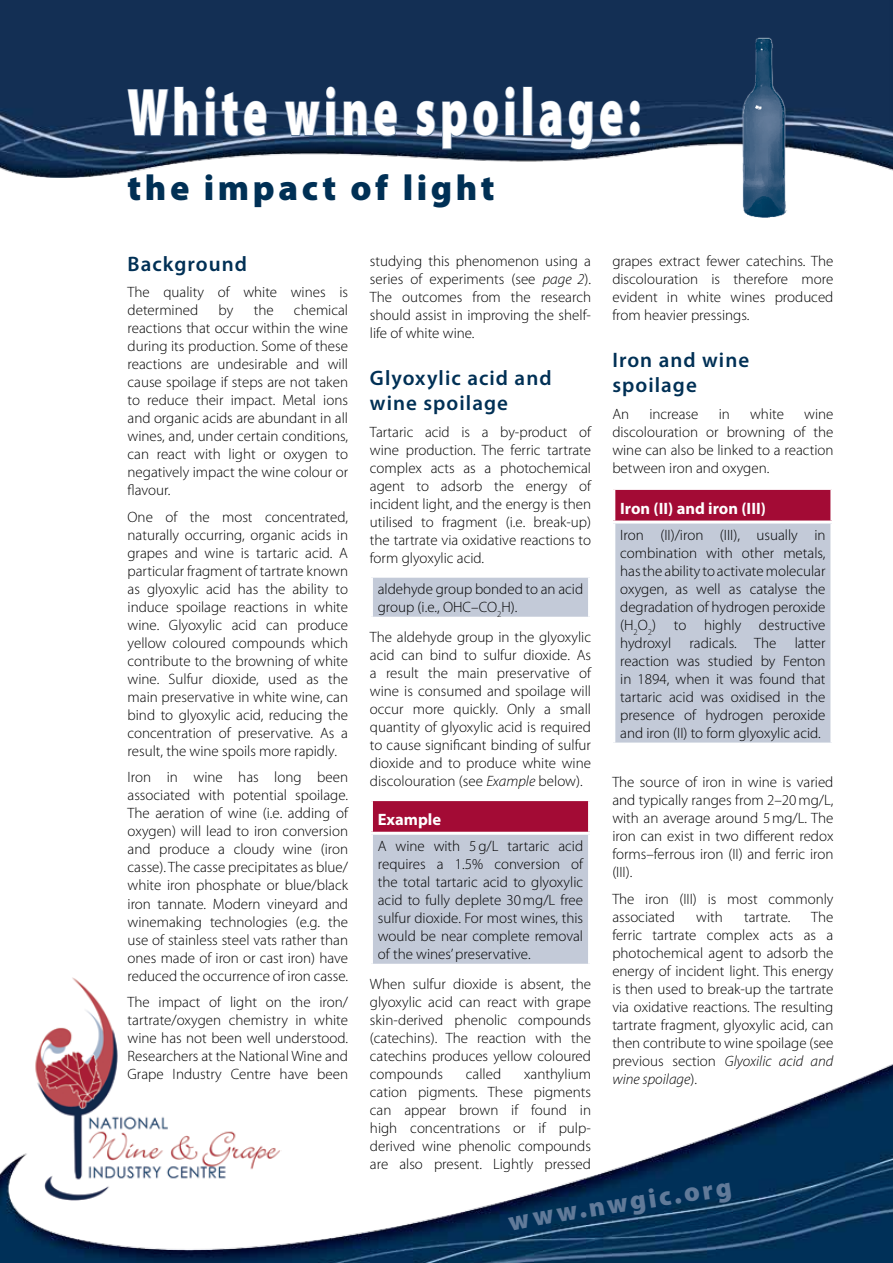
<style>
.page{position:relative;width:893px;height:1263px;background:#fff}
.page>*{position:absolute;margin:0;border:0;box-sizing:border-box;transform-origin:0 0}
.t1{font:900 67.5px "Myriad Pro";letter-spacing:.1em;color:#fff;scale:.67 1}
.t2{font:900 36px "Myriad Pro";letter-spacing:.1em;color:#003055}
.t3{font:900 27px "Myriad Pro";color:#617a99}
.t4{font:600 21px/25.2px "Myriad Pro";letter-spacing:.05em;color:#003055}
.t5{font:700 16.5px "Myriad Pro";color:#fff}
.t6{font:300 15px/18px "Myriad Pro";color:#000;text-align:justify}
.s1{font-style:italic}
</style>
<div class="page">
<img style="left:0;top:0;width:893px;height:177px">
<img style="left:697px;top:28px;width:136px;height:190px">
<img style="left:36px;top:977px;width:82px;height:82px">
<svg style="left:126px;top:86px;width:72px;height:51px;background:#254064"></svg>
<svg style="left:205px;top:86px;width:63px;height:52px;background:#233e62"></svg>
<svg style="left:284px;top:86px;width:52px;height:51px;background:#2b476a"></svg>
<svg style="left:343px;top:100px;width:55px;height:38px;background:#324c6f"></svg>
<svg style="left:415px;top:86px;width:101px;height:64px;background:#264164"></svg>
<div style="left:523px;top:87px;width:9px;height:49px;border:2px solid #617a99"></div>
<svg style="left:538px;top:100px;width:103px;height:51px;background:#2d4769"></svg>
<img style="left:0;top:1059px;width:893px;height:204px">
<div style="left:371px;top:576px;width:219px;height:42px;background:#c3cad8"></div>
<hr style="left:370px;top:578px;width:3px;height:39px;background:#fff">
<hr style="left:588px;top:578px;width:3px;height:39px;background:#fff">
<hr style="left:370px;top:617px;width:221px;height:3px;background:#fff">
<hr style="left:370px;top:575px;width:221px;height:3px;background:#fff">
<div style="left:371px;top:799px;width:219px;height:34px;background:#a30b35"></div>
<div style="left:371px;top:833px;width:219px;height:132px;background:#c3cad8"></div>
<hr style="left:370px;top:835px;width:3px;height:129px;background:#fff">
<hr style="left:588px;top:835px;width:3px;height:129px;background:#fff">
<hr style="left:370px;top:964px;width:221px;height:3px;background:#fff">
<hr style="left:370px;top:798px;width:221px;height:3px;background:#fff">
<hr style="left:370px;top:801px;width:3px;height:31px;background:#fff">
<hr style="left:588px;top:801px;width:3px;height:31px;background:#fff">
<hr style="left:370px;top:832px;width:221px;height:3px;background:#fff">
<div style="left:614px;top:488px;width:218px;height:34px;background:#a30b35"></div>
<div style="left:614px;top:522px;width:218px;height:222px;background:#c3cad8"></div>
<hr style="left:612px;top:523px;width:3px;height:219px;background:#fff">
<hr style="left:830px;top:523px;width:3px;height:219px;background:#fff">
<hr style="left:612px;top:742px;width:221px;height:3px;background:#fff">
<hr style="left:612px;top:487px;width:221px;height:3px;background:#fff">
<hr style="left:612px;top:490px;width:3px;height:30px;background:#fff">
<hr style="left:830px;top:490px;width:3px;height:30px;background:#fff">
<hr style="left:612px;top:520px;width:221px;height:3px;background:#fff">
<svg style="left:508px;top:1209px;width:47px;height:22px"></svg>
<svg style="left:715px;top:1182px;width:17px;height:21px"></svg>
<h1 class="t1" style="left:128px;top:74px;width:767px">White wine spoilage:</h1>
<h2 class="t2" style="left:128px;top:167px;width:369px">the impact of light</h2>
<h3 class="t4" style="left:128px;top:251px;width:121px">Background</h3>
<p class="t6" style="left:128px;top:284px;width:222px">The quality of white wines is determined</p>
<p class="t6" style="left:128px;top:302px;width:222px;text-indent:166px">chemical reactions that occur within the wine during its production. Some of these reactions are undesirable and will cause spoilage if steps are not taken to reduce their impact. Metal ions and organic acids are abundant in all wines, and, under certain conditions, can react with light or oxygen to negatively impact the wine colour or flavour.</p>
<p class="t6" style="left:128px;top:508px;width:222px">One of the most concentrated, naturally occurring, organic acids in grapes and wine is tartaric acid. A particular fragment of tartrate known as glyoxylic acid has the ability to induce spoilage reactions in white wine. Glyoxylic acid can produce yellow coloured compounds which contribute to the browning of white wine. Sulfur dioxide, used as the main preservative in white wine, can bind to glyoxylic acid, reducing the concentration of preservative. As a result, the wine spoils more rapidly.</p>
<p class="t6" style="left:128px;top:769px;width:222px">Iron in wine has long been associated with potential spoilage.<br>The aeration of wine (i.e. adding of oxygen) will lead to iron conversion and produce a cloudy wine (iron casse). The casse precipitates as blue/ white iron phosphate or blue/black iron tannate. Modern vineyard and winemaking technologies (e.g. the use of stainless steel vats rather than ones made of iron or cast iron) have reduced the occurrence of iron casse.</p>
<p class="t6" style="left:128px;top:993px;width:222px">The impact of light on the iron/ tartrate/oxygen chemistry in white wine has not been well understood.<br>Researchers at the National Wine and Grape Industry Centre have been</p>
<p class="t6" style="left:219px;top:302px;width:16px">by</p>
<p class="t6" style="left:254px;top:302px;width:21px">the</p>
<p class="t6" style="left:370px;top:253px;width:223px">studying this phenomenon using a series of experiments (see <span class="s1">page 2</span>).<br>The outcomes from the research should assist in improving the shelf&shy;life of white wine.</p>
<h3 class="t4" style="left:370px;top:365px;width:183px">Glyoxylic acid and wine spoilage</h3>
<p class="t6" style="left:370px;top:423px;width:223px">Tartaric acid is a by-product of wine production. The ferric tartrate complex acts as a photochemical agent to adsorb the energy of incident light, and the energy is then utilised to fragment (i.e. break-up) the tartrate via oxidative reactions to form glyoxylic acid.</p>
<p class="t6" style="left:378px;top:580px;width:207px">aldehyde group bonded to an acid group (i.e., OHC–CO<sub>2</sub>H).</p>
<p class="t6" style="left:370px;top:628px;width:223px">The aldehyde group in the glyoxylic acid can bind to sulfur dioxide. As a result the main preservative of wine is consumed and spoilage will occur more quickly. Only a small quantity of glyoxylic acid is required to cause significant binding of sulfur dioxide and to produce white wine discolouration (see <span class="s1">Example</span> below).</p>
<p class="t5" style="left:378px;top:808px;width:65px">Example</p>
<p class="t6" style="left:378px;top:837px;width:207px">A wine with 5g/L tartaric acid requires a 1.5% conversion of the total tartaric acid to glyoxylic acid to fully deplete 30mg/L free sulfur dioxide. For most wines, this would be near complete removal of the wines’ preservative.</p>
<p class="t6" style="left:370px;top:975px;width:223px">When sulfur dioxide is absent, the glyoxylic acid can react with grape skin-derived phenolic compounds (catechins). The reaction with the catechins produces yellow coloured compounds</p>
<p class="t6" style="left:370px;top:1065px;width:223px;text-indent:154px">xanthylium cation pigments. These pigments can appear brown if found in high concentrations or if pulp&shy;derived wine phenolic compounds are also present. Lightly pressed</p>
<p class="t6" style="left:466px;top:1065px;width:37px">called</p>
<p class="t6" style="left:612px;top:253px;width:223px">grapes extract fewer catechins. The discolouration is therefore more evident in white wines produced from heavier pressings.</p>
<h3 class="t4" style="left:612px;top:347px;width:138px">Iron and wine spoilage</h3>
<p class="t6" style="left:612px;top:405px;width:18px">An</p>
<p class="t6" style="left:649px;top:405px;width:51px">increase</p>
<p class="t6" style="left:719px;top:405px;width:13px">in</p>
<p class="t6" style="left:750px;top:405px;width:35px">white</p>
<p class="t6" style="left:612px;top:405px;width:223px;text-indent:192px">wine discolouration or browning of the wine can also be linked to a reaction between iron and oxygen.</p>
<p class="t5" style="left:620px;top:497px;width:147px">Iron (II) and iron (III)</p>
<p class="t6" style="left:620px;top:526px;width:207px">Iron (II)/iron (III), usually in combination with other metals, has the ability to activate molecular oxygen, as well as catalyse the degradation of hydrogen peroxide (H<sub>2</sub>O<sub>2</sub>) to highly destructive hydroxyl radicals. The latter reaction was studied by Fenton in 1894, when it was found that tartaric acid was oxidised in the presence of hydrogen peroxide and iron (II) to form glyoxylic acid.</p>
<p class="t6" style="left:612px;top:773px;width:223px">The source of iron in wine is varied and typically ranges from 2–20mg/L, with an average around 5mg/L. The iron can exist in two different redox forms–ferrous iron (II) and ferric iron (III).</p>
<p class="t6" style="left:612px;top:890px;width:223px">The iron (III) is most commonly associated</p>
<p class="t6" style="left:612px;top:908px;width:223px;text-indent:199px">The ferric tartrate complex acts as a photochemical agent to adsorb the energy of incident light. This energy is then used to break-up the tartrate via oxidative reactions. The resulting tartrate fragment, glyoxylic acid, can then contribute to wine spoilage (see previous section <span class="s1">Glyoxilic acid and wine spoilage</span>).</p>
<p class="t6" style="left:696px;top:908px;width:28px">with</p>
<p class="t6" style="left:744px;top:908px;width:48px">tartrate.</p>
<h3 class="t3" style="left:554px;top:1198px;width:91px;rotate:-9deg">w.nwg</h3>
<h3 class="t3" style="left:646px;top:1183px;width:67px;rotate:-8deg">ic.or</h3>
</div>
